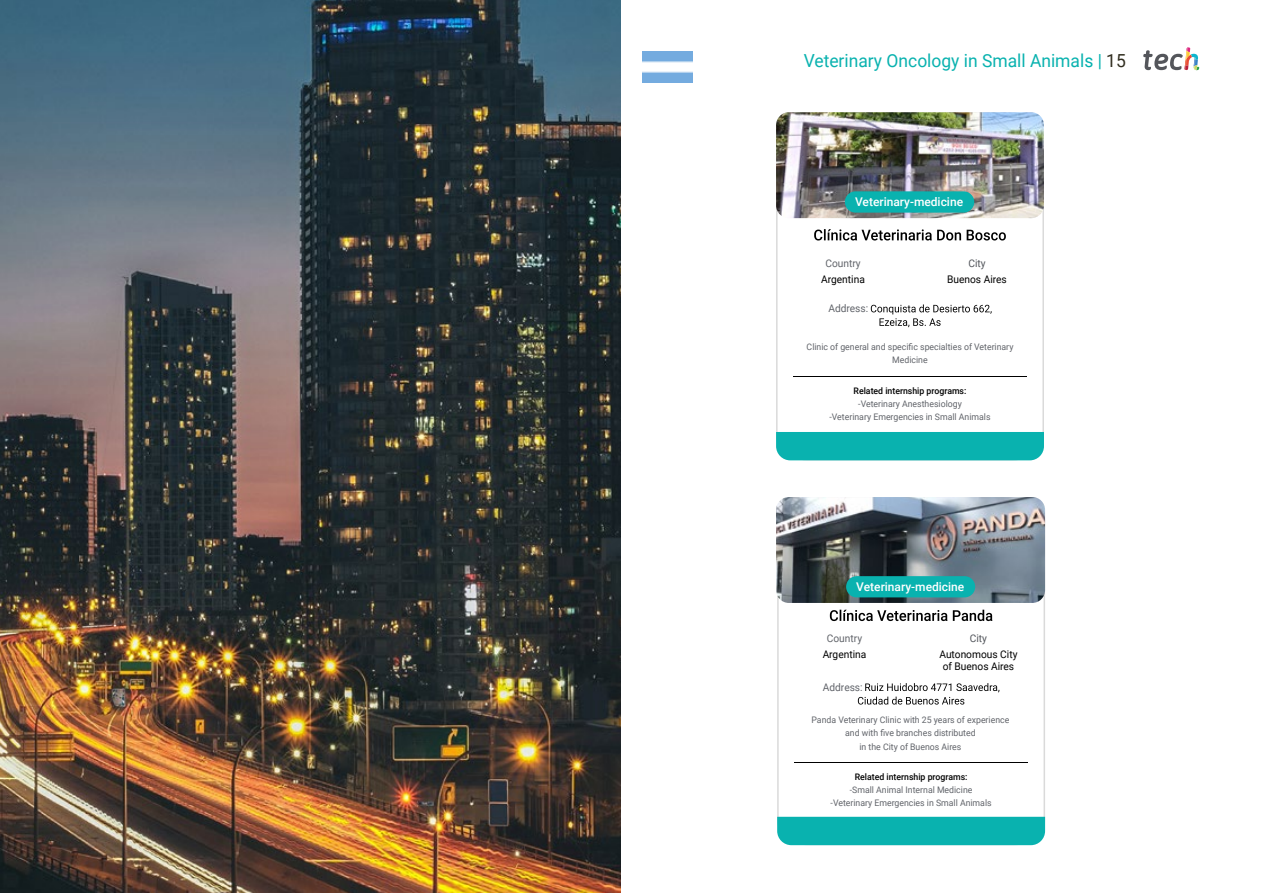
<style>
.page{position:relative;width:1263px;height:893px;background:#fff}
.page>*{position:absolute;margin:0;border:0;box-sizing:border-box;transform-origin:0 0}
.t1{font:18px "Roboto";color:#09b2af}
.t2{font:500 12px "Roboto";color:#fff}
.t3{font:10.5px/12px "Roboto";color:#000;text-align:center}
.t4{font:10.5px "Roboto";color:#61646a}
.t5{font:10.5px "Roboto";color:#52555b}
.t6{font:9px/13.5px "Roboto";color:#61646a;text-align:center}
.t7{font:500 9px "Roboto";color:#000}
.s1{color:#00b0ae}
.s2{color:#312e20}
</style>
<div class="page">
<svg style="left:1143px;top:47px;width:56px;height:24px"></svg>
<svg style="left:776px;top:218px;width:268px;height:243px"></svg>
<img style="left:776px;top:112px;width:268px;height:106px">
<div style="left:845px;top:191px;width:129px;height:22px;background:#09b2af;border-radius:11px"></div>
<div style="left:776px;top:432px;width:268px;height:28px;background:#09b2af"></div>
<hr style="left:793px;top:376px;width:234px;height:1px;background:#000">
<svg style="left:814px;top:229px;width:192px;height:12px"></svg>
<svg style="left:871px;top:304px;width:121px;height:23px"></svg>
<svg style="left:777px;top:517px;width:269px;height:329px"></svg>
<img style="left:776px;top:497px;width:269px;height:106px">
<div style="left:846px;top:576px;width:129px;height:21px;background:#09b2af;border-radius:11px"></div>
<div style="left:777px;top:817px;width:268px;height:28px;background:#09b2af"></div>
<hr style="left:794px;top:762px;width:234px;height:1px;background:#000">
<svg style="left:830px;top:610px;width:162px;height:11px"></svg>
<svg style="left:858px;top:683px;width:141px;height:22px"></svg>
<img style="left:0;top:0;width:621px;height:893px">
<h1 class="t1" style="left:804px;top:48px;width:324px">Veterinary Oncology in Small Animal<span class="s1">s |</span> <span class="s2">15</span></h1>
<h2 class="t2" style="left:855px;top:194px;width:110px">Veterinary-medicine</h2>
<p class="t4" style="left:825px;top:256px;width:37px">Country</p>
<p class="t3" style="left:821px;top:273px;width:45px">Argentina</p>
<p class="t5" style="left:968px;top:256px;width:19px">City</p>
<p class="t3" style="left:947px;top:273px;width:61px">Buenos Aires</p>
<p class="t4" style="left:828px;top:301px;width:41px">Address:</p>
<p class="t6" style="left:807px;top:339px;width:208px">Clinic of general and specific specialties of Veterinary<br>Medicine</p>
<p class="t7" style="left:853px;top:384px;width:114px">Related internship programs:</p>
<p class="t6" style="left:829px;top:397px;width:163px">-Veterinary Anesthesiology<br>-Veterinary Emergencies in Small Animals</p>
<h2 class="t2" style="left:856px;top:579px;width:110px">Veterinary-medicine</h2>
<p class="t4" style="left:827px;top:631px;width:37px">Country</p>
<p class="t3" style="left:823px;top:648px;width:45px">Argentina</p>
<p class="t4" style="left:823px;top:680px;width:41px">Address:</p>
<p class="t5" style="left:970px;top:631px;width:19px">City</p>
<p class="t3" style="left:939px;top:648px;width:80px">Autonomous City of Buenos Aires</p>
<p class="t6" style="left:811px;top:712px;width:199px">Panda Veterinary Clinic with 25 years of experience and with five branches distributed<br>in the City of Buenos Aires</p>
<p class="t7" style="left:855px;top:770px;width:114px">Related internship programs:</p>
<p class="t6" style="left:831px;top:783px;width:163px">-Small Animal Internal Medicine -Veterinary Emergencies in Small Animals</p>
</div>
